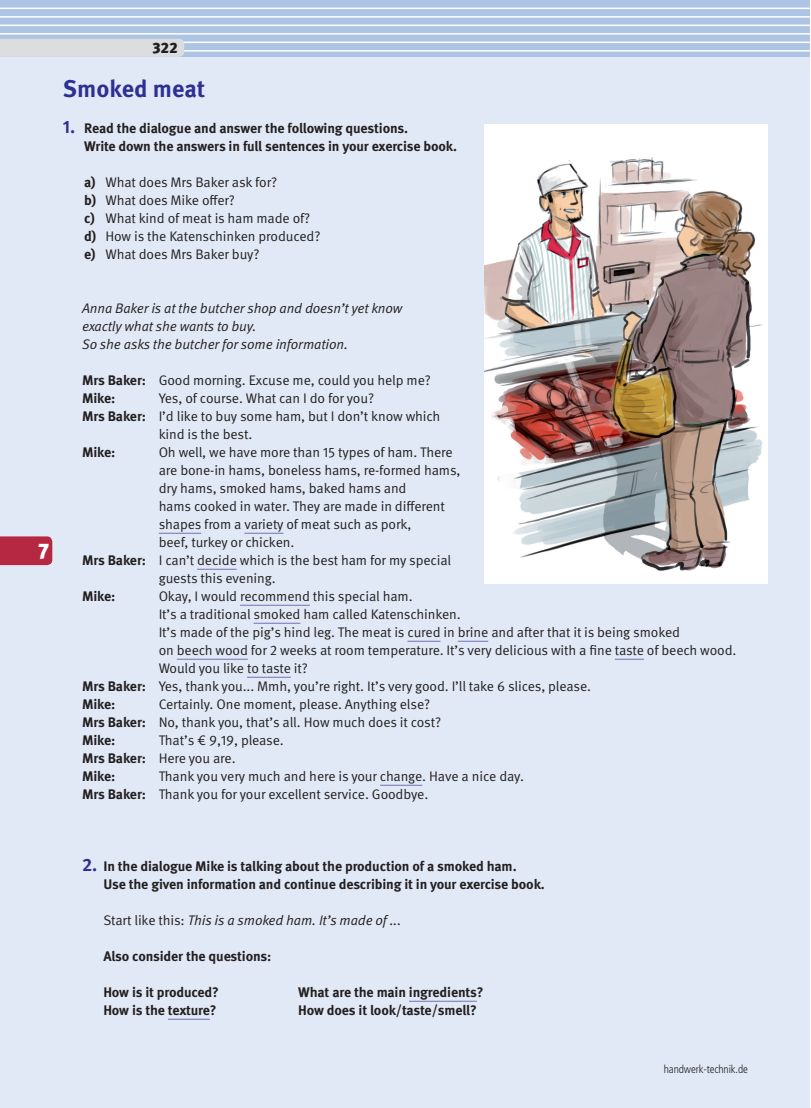
<style>
.page{position:relative;width:811px;height:1108px;background:#fff}
.page>*{position:absolute;margin:0;border:0;box-sizing:border-box;transform-origin:0 0}
.t1{font:700 24px "Meta Pro";color:#2e3092}
.t2{font:900 21px "Meta Pro";color:#fff}
.t3{font:900 15px "Meta Pro";color:#231f20}
.t4{font:13.8px/18px "Meta Pro";letter-spacing:-.01em;color:#231f20}
.t5{font:700 13.8px/18px "Meta Pro";letter-spacing:-.01em;color:#231f20}
.t6{font:italic 13.8px/18px "Meta Pro";letter-spacing:-.01em;color:#231f20}
.t7{font:300 condensed 11.25px "Frutiger LT Std";letter-spacing:-.01em;color:#231f20}
.s1{font-size:18px;color:#2e3092}
.s2{font-weight:700}
.s3{font-style:normal}
</style>
<div class="page">
<div style="left:0;top:0;width:809px;height:1108px;background:#e1e9f6"></div>
<div style="left:0;top:0;width:809px;height:57px;background:#adc4e5"></div>
<hr style="left:0;top:50px;width:809px;height:2px;background:#fff">
<hr style="left:0;top:42px;width:809px;height:1px;background:#fff">
<hr style="left:0;top:33px;width:809px;height:2px;background:#fff">
<hr style="left:0;top:25px;width:809px;height:1px;background:#fff">
<hr style="left:0;top:16px;width:809px;height:2px;background:#fff">
<hr style="left:0;top:8px;width:809px;height:1px;background:#fff">
<div style="left:0;top:39px;width:184px;height:18px;background:#dcdddf"></div>
<hr style="left:159px;top:533px;width:42px;height:1px;background:#756fb3">
<hr style="left:244px;top:533px;width:39px;height:1px;background:#756fb3">
<hr style="left:197px;top:569px;width:40px;height:1px;background:#756fb3">
<hr style="left:240px;top:605px;width:70px;height:1px;background:#756fb3">
<hr style="left:253px;top:623px;width:47px;height:1px;background:#756fb3">
<hr style="left:407px;top:641px;width:33px;height:1px;background:#756fb3">
<hr style="left:457px;top:641px;width:31px;height:1px;background:#756fb3">
<hr style="left:177px;top:659px;width:71px;height:1px;background:#756fb3">
<svg style="left:614px;top:659px;width:29px;height:1px"></svg>
<hr style="left:247px;top:677px;width:44px;height:1px;background:#756fb3">
<hr style="left:380px;top:785px;width:42px;height:1px;background:#756fb3">
<img style="left:484px;top:124px;width:283px;height:459px">
<hr style="left:409px;top:1001px;width:68px;height:1px;background:#756fb3">
<hr style="left:168px;top:1019px;width:42px;height:1px;background:#756fb3">
<div style="left:0;top:536px;width:52px;height:29px;background:#b62841"></div>
<p class="t3" style="left:152px;top:38px;width:27px">322</p>
<p class="t1" style="left:63px;top:74px;width:144px">Smoked meat</p>
<p class="t5" style="left:84px;top:120px;width:374px;text-indent:-21px"><span class="s1">1.</span> Read the dialogue and answer the following questions.<br>Write down the answers in full sentences in your exercise book.</p>
<p class="t4" style="left:84px;top:174px;width:238px"><span class="s2">a)</span> What does Mrs Baker ask for?<br><span class="s2">b)</span> What does Mike offer?<br><span class="s2">c)</span> What kind of meat is ham made of? <span class="s2">d)</span> How is the Katenschinken produced? <span class="s2">e)</span> What does Mrs Baker buy?</p>
<p class="t2" style="left:38px;top:538px;width:12px">7</p>
<p class="t6" style="left:82px;top:300px;width:321px">Anna Baker is at the butcher shop and doesn’t yet know exactly what she wants to buy.<br>So she asks the butcher for some information.</p>
<p class="t4" style="left:82px;top:372px;width:350px"><span class="s2">Mrs Baker:</span> Good morning. Excuse me, could you help me?<br><span class="s2">Mike:</span></p>
<p class="t4" style="left:159px;top:390px;width:217px">Yes, of course. What can I do for you?</p>
<p class="t4" style="left:82px;top:408px;width:360px"><span class="s2">Mrs Baker:</span> I’d like to buy some ham, but I don’t know which</p>
<p class="t4" style="left:159px;top:426px;width:95px">kind is the best.</p>
<p class="t5" style="left:82px;top:444px;width:35px">Mike:</p>
<p class="t4" style="left:159px;top:444px;width:295px">Oh well, we have more than 15 types of ham. There</p>
<p class="t4" style="left:159px;top:462px;width:303px">are bone-in hams, boneless hams, re-formed hams,</p>
<p class="t4" style="left:159px;top:480px;width:249px">dry hams, smoked hams, baked hams and</p>
<p class="t4" style="left:159px;top:498px;width:287px">hams cooked in water. They are made in different</p>
<p class="t4" style="left:159px;top:516px;width:254px">shapes from a variety of meat such as pork,</p>
<p class="t4" style="left:159px;top:534px;width:137px">beef, turkey or chicken.</p>
<p class="t4" style="left:82px;top:552px;width:370px"><span class="s2">Mrs Baker:</span> I can’t decide which is the best ham for my special</p>
<p class="t4" style="left:159px;top:570px;width:118px">guests this evening.</p>
<p class="t5" style="left:82px;top:588px;width:35px">Mike:</p>
<p class="t4" style="left:159px;top:588px;width:255px">Okay, I would recommend this special ham.</p>
<p class="t4" style="left:159px;top:606px;width:303px">It’s a traditional smoked ham called Katenschinken.</p>
<p class="t4" style="left:159px;top:624px;width:523px">It’s made of the pig’s hind leg. The meat is cured in brine and after that it is being smoked</p>
<p class="t4" style="left:159px;top:642px;width:579px">on beech wood for 2 weeks at room temperature. It’s very delicious with a fine taste of beech wood.</p>
<p class="t4" style="left:159px;top:660px;width:151px">Would you like to taste it?</p>
<p class="t4" style="left:82px;top:678px;width:510px"><span class="s2">Mrs Baker:</span> Yes, thank you... Mmh, you’re right. It’s very good. I’ll take 6 slices, please.</p>
<p class="t5" style="left:82px;top:696px;width:35px">Mike:</p>
<p class="t4" style="left:82px;top:696px;width:360px;text-indent:77px">Certainly. One moment, please. Anything else?<br><span class="s2">Mrs Baker:</span> No, thank you, that’s all. How much does it cost?<br><span class="s2">Mike:</span></p>
<p class="t4" style="left:82px;top:732px;width:203px;text-indent:77px">That’s € 9,19, please.<br><span class="s2">Mrs Baker:</span> Here you are.<br><span class="s2">Mike:</span></p>
<p class="t4" style="left:82px;top:768px;width:443px;text-indent:77px">Thank you very much and here is your change. Have a nice day.<br><span class="s2">Mrs Baker:</span> Thank you for your excellent service. Goodbye.</p>
<p class="t5" style="left:103px;top:858px;width:443px;text-indent:-21px"><span class="s1">2.</span> In the dialogue Mike is talking about the production of a smoked ham.<br>Use the given information and continue describing it in your exercise book.</p>
<p class="t6" style="left:103px;top:912px;width:299px"><span class="s3">Start like this:</span> This is a smoked ham. It’s made of ...</p>
<p class="t5" style="left:103px;top:948px;width:170px">Also consider the questions:</p>
<p class="t5" style="left:103px;top:984px;width:117px">How is it produced?</p>
<p class="t5" style="left:298px;top:984px;width:187px">What are the main ingredients?</p>
<p class="t5" style="left:103px;top:1002px;width:115px">How is the texture?</p>
<p class="t5" style="left:298px;top:1002px;width:180px">How does it look/taste/smell?</p>
<p class="t7" style="left:663px;top:1062px;width:86px">handwerk-technik.de</p>
</div>
